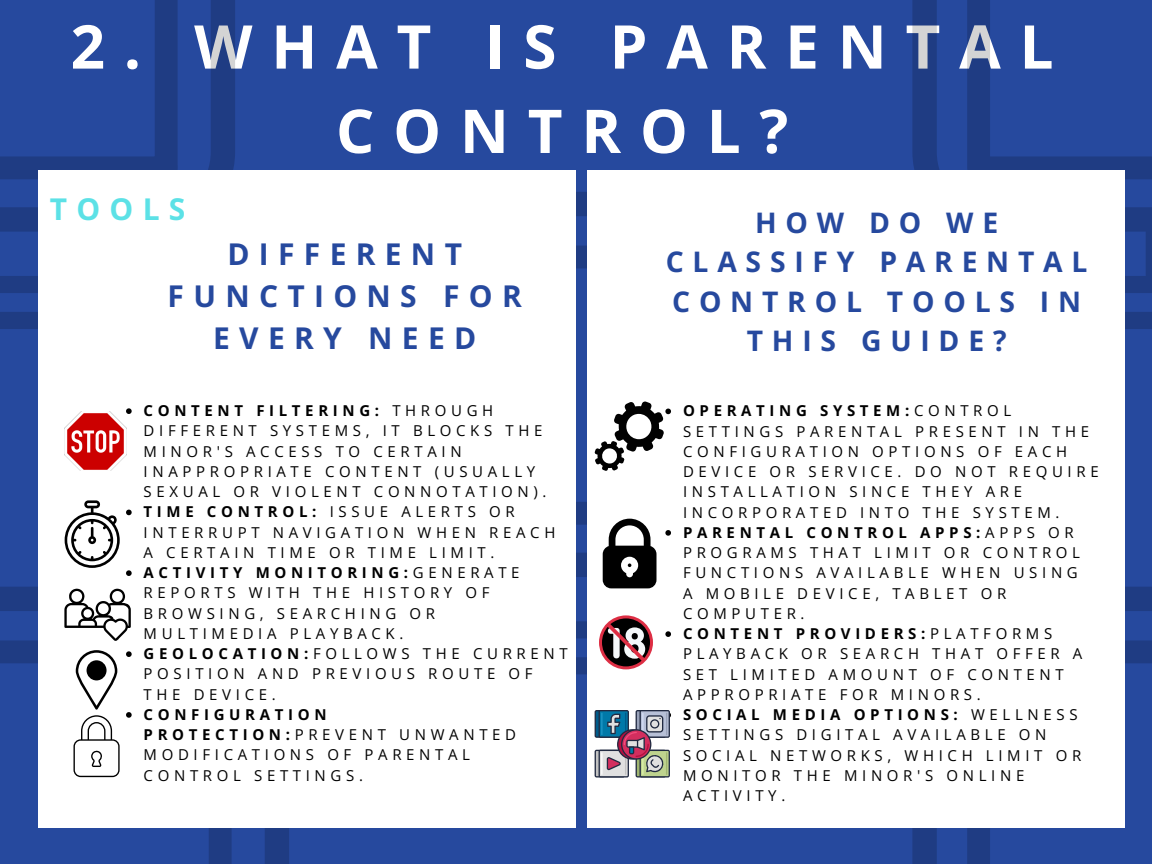
<style>
.page{position:relative;width:1152px;height:864px;background:#26499e}
.page>*{position:absolute;margin:0;border:0;box-sizing:border-box;transform-origin:0 0}
.t1{font:700 60.3px/84.3px "Open Sans";letter-spacing:.31em;color:#fff;text-align:center}
.t2{font:700 30px/41.7px "Open Sans";letter-spacing:.31em;color:#26499e;text-align:center}
.t3{font:700 30px "Open Sans";letter-spacing:.31em;color:#5ce1e6}
.t4{font:700 28.35px/39.3px "Open Sans";letter-spacing:.31em;color:#26499e;text-align:center}
.t5{font:15px/20.2px "Open Sans";letter-spacing:.31em;color:#000}
.s1{font-weight:700}
</style>
<div class="page">
<svg style="left:575px;top:246px;width:13px;height:273px"></svg>
<svg style="left:0;top:0;width:235px;height:232px"></svg>
<svg style="left:0;top:0;width:181px;height:183px"></svg>
<svg style="left:0;top:276px;width:39px;height:54px"></svg>
<svg style="left:0;top:587px;width:289px;height:277px"></svg>
<svg style="left:0;top:640px;width:235px;height:224px"></svg>
<svg style="left:912px;top:0;width:213px;height:207px"></svg>
<svg style="left:967px;top:0;width:185px;height:183px"></svg>
<svg style="left:1124px;top:207px;width:28px;height:123px"></svg>
<svg style="left:912px;top:587px;width:240px;height:277px"></svg>
<svg style="left:967px;top:640px;width:185px;height:224px"></svg>
<div style="left:39px;top:171px;width:536px;height:657px;background:#fff"></div>
<div style="left:588px;top:171px;width:536px;height:657px;background:#fff"></div>
<img style="left:64px;top:412px;width:62px;height:58px">
<svg style="left:65px;top:500px;width:55px;height:68px"></svg>
<svg style="left:64px;top:589px;width:67px;height:52px"></svg>
<svg style="left:73px;top:650px;width:47px;height:127px"></svg>
<svg style="left:595px;top:401px;width:76px;height:70px"></svg>
<svg style="left:575px;top:519px;width:96px;height:156px"></svg>
<svg style="left:595px;top:710px;width:76px;height:68px"></svg>
<svg style="left:126px;top:408px;width:6px;height:6px"></svg>
<svg style="left:126px;top:510px;width:6px;height:5px"></svg>
<svg style="left:126px;top:570px;width:6px;height:6px"></svg>
<svg style="left:126px;top:651px;width:6px;height:6px"></svg>
<svg style="left:126px;top:712px;width:6px;height:6px"></svg>
<p class="t1" style="left:71px;top:3px;width:984px">2. WHAT IS PARENTAL<br>CONTROL?</p>
<p class="t3" style="left:50px;top:188px;width:137px">TOOLS</p>
<p class="t2" style="left:168px;top:233px;width:356px">DIFFERENT<br>FUNCTIONS FOR<br>EVERY NEED</p>
<p class="t5" style="left:144px;top:400px;width:404px"><span class="s1">CONTENT FILTERING:</span> THROUGH<br>DIFFERENT SYSTEMS, IT BLOCKS THE<br>MINOR'S ACCESS TO CERTAIN<br>INAPPROPRIATE CONTENT (USUALLY<br>SEXUAL OR VIOLENT CONNOTATION).</p>
<p class="t5" style="left:144px;top:502px;width:413px"><span class="s1">TIME CONTROL:</span> ISSUE ALERTS OR<br>INTERRUPT NAVIGATION WHEN REACH<br>A CERTAIN TIME OR TIME LIMIT.</p>
<p class="t5" style="left:144px;top:562px;width:377px"><span class="s1">ACTIVITY MONITORING:</span>GENERATE<br>REPORTS WITH THE HISTORY OF<br>BROWSING, SEARCHING OR<br>MULTIMEDIA PLAYBACK.</p>
<p class="t5" style="left:144px;top:643px;width:426px"><span class="s1">GEOLOCATION:</span>FOLLOWS THE CURRENT<br>POSITION AND PREVIOUS ROUTE OF<br>THE DEVICE.</p>
<p class="t5" style="left:144px;top:704px;width:374px"><span class="s1">CONFIGURATION<br>PROTECTION:</span>PREVENT UNWANTED<br>MODIFICATIONS OF PARENTAL<br>CONTROL SETTINGS.</p>
<p class="t4" style="left:666px;top:202px;width:423px">HOW DO WE<br>CLASSIFY PARENTAL<br>CONTROL TOOLS IN<br>THIS GUIDE?</p>
<p class="t5" style="left:683px;top:400px;width:417px"><span class="s1">OPERATING SYSTEM:</span>CONTROL<br>SETTINGS PARENTAL PRESENT IN THE<br>CONFIGURATION OPTIONS OF EACH<br>DEVICE OR SERVICE. DO NOT REQUIRE<br>INSTALLATION SINCE THEY ARE<br>INCORPORATED INTO THE SYSTEM.</p>
<p class="t5" style="left:683px;top:522px;width:399px"><span class="s1">PARENTAL CONTROL APPS:</span>APPS OR<br>PROGRAMS THAT LIMIT OR CONTROL<br>FUNCTIONS AVAILABLE WHEN USING<br>A MOBILE DEVICE, TABLET OR<br>COMPUTER.</p>
<p class="t5" style="left:683px;top:623px;width:401px"><span class="s1">CONTENT PROVIDERS:</span>PLATFORMS<br>PLAYBACK OR SEARCH THAT OFFER A<br>SET LIMITED AMOUNT OF CONTENT<br>APPROPRIATE FOR MINORS.</p>
<p class="t5" style="left:683px;top:704px;width:400px"><span class="s1">SOCIAL MEDIA OPTIONS:</span> WELLNESS<br>SETTINGS DIGITAL AVAILABLE ON<br>SOCIAL NETWORKS, WHICH LIMIT OR<br>MONITOR THE MINOR'S ONLINE<br>ACTIVITY.</p>
</div>
